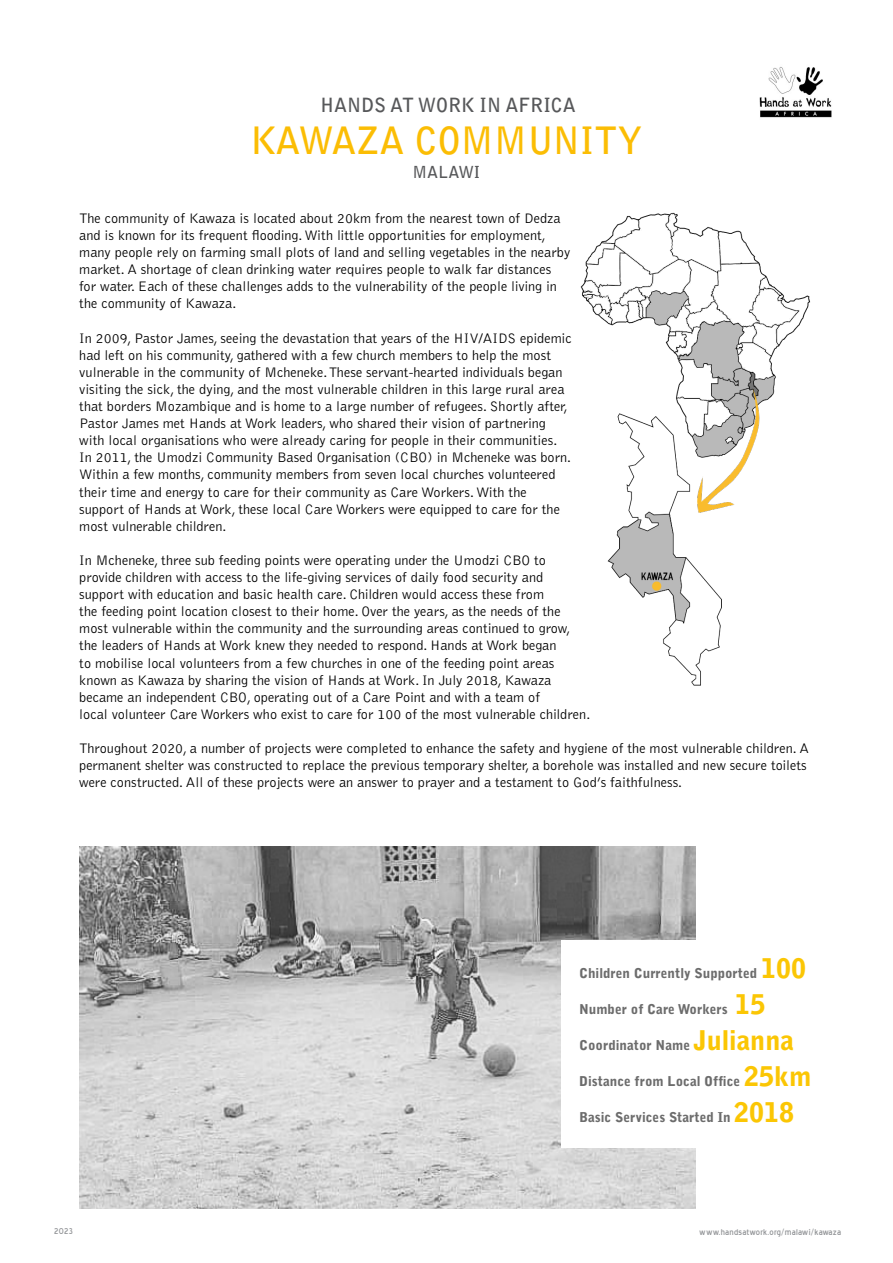
<style>
.page{position:relative;width:893px;height:1263px;background:#fff}
.page>*{position:absolute;margin:0;border:0;box-sizing:border-box;transform-origin:0 0}
.t1{font:700 37.5px "Bell Gothic Std";color:#fbbd04}
.t2{font:700 19.5px "Bell Gothic Std";color:#57585a}
.t3{font:700 16.5px "Bell Gothic Std";color:#57585a}
.t4{font:300 14.25px/17.1px "Bell Gothic Std";color:#000}
.t5{font:900 13.5px "Bell Gothic Std";color:#6c6c6c}
.t6{font:10.5px "Blue Highway";letter-spacing:.025em;color:#939598}
.s1{font-size:27px;color:#fbc604}
</style>
<div class="page">
<img style="left:759px;top:67px;width:73px;height:51px">
<img style="left:581px;top:212px;width:229px;height:473px">
<img style="left:79px;top:846px;width:617px;height:362px">
<div style="left:561px;top:940px;width:135px;height:208px;background:#fff"></div>
<p class="t2" style="left:320px;top:93px;width:257px">HANDS AT WORK IN AFRICA</p>
<p class="t1" style="left:251px;top:118px;width:393px">KAWAZA COMMUNITY</p>
<p class="t3" style="left:413px;top:162px;width:69px">MALAWI</p>
<p class="t4" style="left:79px;top:210px;width:493px">The community of Kawaza is located about 20km from the nearest town of Dedza and is known for its frequent flooding. With little opportunities for employment, many people rely on farming small plots of land and selling vegetables in the nearby market. A shortage of clean drinking water requires people to walk far distances for water. Each of these challenges adds to the vulnerability of the people living in the community of Kawaza.</p>
<p class="t4" style="left:79px;top:330px;width:494px">In 2009, Pastor James, seeing the devastation that years of the HIV/AIDS epidemic had left on his community, gathered with a few church members to help the most vulnerable in the community of Mcheneke. These servant-hearted individuals began visiting the sick, the dying, and the most vulnerable children in this large rural area that borders Mozambique and is home to a large number of refugees. Shortly after, Pastor James met Hands at Work leaders, who shared their vision of partnering with local organisations who were already caring for people in their communities.<br>In 2011, the Umodzi Community Based Organisation (CBO) in Mcheneke was born.<br>Within a few months, community members from seven local churches volunteered their time and energy to care for their community as Care Workers. With the support of Hands at Work, these local Care Workers were equipped to care for the most vulnerable children.</p>
<p class="t4" style="left:79px;top:552px;width:513px">In Mcheneke, three sub feeding points were operating under the Umodzi CBO to provide children with access to the life-giving services of daily food security and support with education and basic health care. Children would access these from<br>the feeding point location closest to their home. Over the years, as the needs of the most vulnerable within the community and the surrounding areas continued to grow, the leaders of Hands at Work knew they needed to respond. Hands at Work began<br>to mobilise local volunteers from a few churches in one of the feeding point areas known as Kawaza by sharing the vision of Hands at Work. In July 2018, Kawaza became an independent CBO, operating out of a Care Point and with a team of<br>local volunteer Care Workers who exist to care for 100 of the most vulnerable children.</p>
<p class="t4" style="left:79px;top:740px;width:731px">Throughout 2020, a number of projects were completed to enhance the safety and hygiene of the most vulnerable children. A permanent shelter was constructed to replace the previous temporary shelter, a borehole was installed and new secure toilets were constructed. All of these projects were an answer to prayer and a testament to God’s faithfulness.</p>
<p class="t5" style="left:579px;top:965px;width:228px">Children Currently Supported <span class="s1">100</span></p>
<p class="t5" style="left:579px;top:1001px;width:188px">Number of Care Workers <span class="s1">15</span></p>
<p class="t5" style="left:579px;top:1037px;width:216px">Coordinator Name <span class="s1">Julianna</span></p>
<p class="t5" style="left:579px;top:1073px;width:234px">Distance from Local Office <span class="s1">25km</span></p>
<p class="t5" style="left:579px;top:1109px;width:217px">Basic Services Started In <span class="s1">2018</span></p>
<p class="t6" style="left:54px;top:1226px;width:20px">2023</p>
<p class="t6" style="left:699px;top:1228px;width:144px">www.handsatwork.org/malawi/kawaza</p>
</div>
